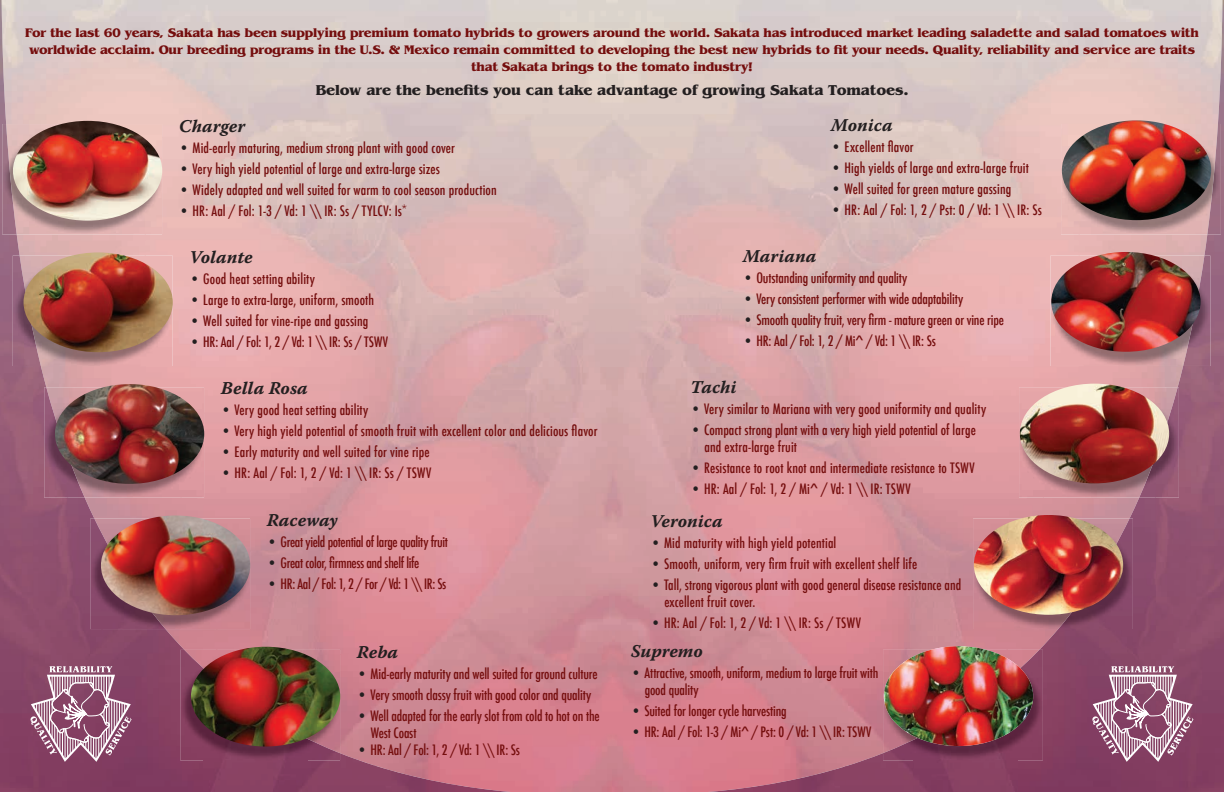
<style>
.page{position:relative;width:1224px;height:792px;background:#fff}
.page>*{position:absolute;margin:0;border:0;box-sizing:border-box;transform-origin:0 0}
.t1{font:18px "Warnock Pro Bold It Capt";color:#231f20}
.t2{font:700 15px "Benguiat";letter-spacing:-.01em;color:#231f20}
.t3{font:500 condensed 14px/17px "Futura";letter-spacing:.005em;color:#750e0e}
.t4{font:500 condensed 14px "Futura";letter-spacing:-.025em;color:#750e0e}
.t5{font:500 condensed 14px "Futura";letter-spacing:-.015em;color:#750e0e}
.t6{font:500 condensed 14px "Futura";letter-spacing:-.03em;color:#750e0e}
.t7{font:700 13px/17px "Benguiat";letter-spacing:-.02em;color:#750e0e;text-align:center}
.s1{color:#231f20}
</style>
<div class="page">
<img style="left:0;top:0;width:34px;height:792px">
<img style="left:33px;top:366px;width:35px;height:426px">
<img style="left:67px;top:498px;width:35px;height:294px">
<img style="left:102px;top:629px;width:103px;height:163px">
<img style="left:307px;top:753px;width:68px;height:39px">
<img style="left:204px;top:760px;width:103px;height:32px">
<img style="left:374px;top:765px;width:137px;height:27px">
<img style="left:1190px;top:0;width:34px;height:792px">
<img style="left:1155px;top:366px;width:36px;height:426px">
<img style="left:1121px;top:498px;width:35px;height:294px">
<img style="left:1017px;top:629px;width:105px;height:163px">
<img style="left:845px;top:753px;width:69px;height:39px">
<div style="left:914px;top:760px;width:104px;height:32px;background:#884263"></div>
<img style="left:708px;top:766px;width:138px;height:26px">
<img style="left:17px;top:221px;width:145px;height:13px">
<img style="left:2px;top:124px;width:15px;height:110px">
<img style="left:13px;top:121px;width:149px;height:100px">
<img style="left:41px;top:352px;width:132px;height:14px">
<img style="left:13px;top:256px;width:28px;height:110px">
<img style="left:24px;top:252px;width:149px;height:100px">
<img style="left:85px;top:484px;width:119px;height:14px">
<img style="left:44px;top:387px;width:41px;height:111px">
<img style="left:55px;top:384px;width:149px;height:100px">
<img style="left:165px;top:615px;width:85px;height:14px">
<img style="left:90px;top:519px;width:75px;height:110px">
<img style="left:101px;top:515px;width:149px;height:100px">
<img style="left:180px;top:650px;width:160px;height:110px">
<img style="left:191px;top:647px;width:149px;height:100px">
<img style="left:1061px;top:124px;width:146px;height:110px">
<img style="left:1207px;top:124px;width:14px;height:110px">
<img style="left:1062px;top:120px;width:149px;height:100px">
<img style="left:1050px;top:256px;width:133px;height:110px">
<img style="left:1183px;top:256px;width:27px;height:110px">
<img style="left:1051px;top:252px;width:150px;height:100px">
<img style="left:1019px;top:387px;width:120px;height:111px">
<img style="left:1139px;top:387px;width:40px;height:111px">
<img style="left:1020px;top:384px;width:149px;height:99px">
<img style="left:973px;top:519px;width:85px;height:110px">
<img style="left:1058px;top:519px;width:75px;height:110px">
<img style="left:974px;top:515px;width:149px;height:100px">
<img style="left:883px;top:650px;width:160px;height:110px">
<img style="left:884px;top:646px;width:149px;height:100px">
<svg style="left:31px;top:666px;width:101px;height:96px;background:#a4738c"></svg>
<svg style="left:1092px;top:666px;width:102px;height:96px;background:#a4738c"></svg>
<p class="t7" style="left:25px;top:24px;width:1175px">For the last 60 years, Sakata has been supplying premium tomato hybrids to growers around the world. Sakata has introduced market leading saladette and salad tomatoes with worldwide acclaim. Our breeding programs in the U.S. &amp; Mexico remain committed to developing the best new hybrids to fit your needs. Quality, reliability and service are traits that Sakata brings to the tomato industry!</p>
<p class="t2" style="left:316px;top:81px;width:594px">Below are the benefits you can take advantage of growing Sakata Tomatoes.</p>
<p class="t1" style="left:179px;top:115px;width:68px">Charger</p>
<p class="t3" style="left:179px;top:139px;width:278px"><span class="s1">•</span> Mid-early maturing, medium strong plant with good cover</p>
<p class="t3" style="left:179px;top:160px;width:263px"><span class="s1">•</span> Very high yield potential of large and extra-large sizes</p>
<p class="t3" style="left:179px;top:181px;width:319px"><span class="s1">•</span> Widely adapted and well suited for warm to cool season production</p>
<p class="t3" style="left:179px;top:202px;width:230px"><span class="s1">•</span> HR: Aal / Fol: 1-3 / Vd: 1 \\ IR: Ss / TYLCV: Is*</p>
<p class="t1" style="left:189px;top:246px;width:65px">Volante</p>
<p class="t3" style="left:189px;top:270px;width:127px"><span class="s1">•</span> Good heat setting ability</p>
<p class="t3" style="left:189px;top:291px;width:186px"><span class="s1">•</span> Large to extra-large, uniform, smooth</p>
<p class="t3" style="left:189px;top:312px;width:181px"><span class="s1">•</span> Well suited for vine-ripe and gassing</p>
<p class="t3" style="left:189px;top:333px;width:200px"><span class="s1">•</span> HR: Aal / Fol: 1, 2 / Vd: 1 \\ IR: Ss / TSWV</p>
<p class="t1" style="left:221px;top:378px;width:89px">Bella Rosa</p>
<p class="t3" style="left:221px;top:402px;width:149px"><span class="s1">•</span> Very good heat setting ability</p>
<p class="t3" style="left:221px;top:423px;width:378px"><span class="s1">•</span> Very high yield potential of smooth fruit with excellent color and delicious flavor</p>
<p class="t3" style="left:221px;top:444px;width:210px"><span class="s1">•</span> Early maturity and well suited for vine ripe</p>
<p class="t3" style="left:221px;top:465px;width:212px"><span class="s1">•</span> HR: Aal / Fol: 1, 2 / Vd: 1 \\ IR: Ss / TSWV</p>
<p class="t1" style="left:267px;top:510px;width:73px">Raceway</p>
<p class="t4" style="left:267px;top:533px;width:183px"><span class="s1">•</span> Great yield potential of large quality fruit</p>
<p class="t4" style="left:267px;top:554px;width:154px"><span class="s1">•</span> Great color, firmness and shelf life</p>
<p class="t6" style="left:267px;top:575px;width:181px"><span class="s1">•</span> HR: Aal / Fol: 1, 2 / For / Vd: 1 \\ IR: Ss</p>
<p class="t1" style="left:357px;top:641px;width:43px">Reba</p>
<p class="t3" style="left:357px;top:665px;width:242px"><span class="s1">•</span> Mid-early maturity and well suited for ground culture</p>
<p class="t3" style="left:357px;top:686px;width:236px"><span class="s1">•</span> Very smooth classy fruit with good color and quality</p>
<p class="t3" style="left:371px;top:707px;width:230px;text-indent:-14px"><span class="s1">•</span> Well adapted for the early slot from cold to hot on the<br>West Coast</p>
<p class="t5" style="left:357px;top:741px;width:165px"><span class="s1">•</span> HR: Aal / Fol: 1, 2 / Vd: 1 \\ IR: Ss</p>
<p class="t1" style="left:831px;top:115px;width:63px">Monica</p>
<p class="t3" style="left:831px;top:139px;width:84px"><span class="s1">•</span> Excellent flavor</p>
<p class="t3" style="left:831px;top:160px;width:200px"><span class="s1">•</span> High yields of large and extra-large fruit</p>
<p class="t3" style="left:831px;top:181px;width:182px"><span class="s1">•</span> Well suited for green mature gassing</p>
<p class="t3" style="left:831px;top:202px;width:213px"><span class="s1">•</span> HR: Aal / Fol: 1, 2 / Pst: 0 / Vd: 1 \\ IR: Ss</p>
<p class="t1" style="left:743px;top:246px;width:75px">Mariana</p>
<p class="t3" style="left:743px;top:270px;width:166px"><span class="s1">•</span> Outstanding uniformity and quality</p>
<p class="t3" style="left:743px;top:291px;width:222px"><span class="s1">•</span> Very consistent performer with wide adaptability</p>
<p class="t3" style="left:743px;top:312px;width:263px"><span class="s1">•</span> Smooth quality fruit, very firm - mature green or vine ripe</p>
<p class="t5" style="left:743px;top:332px;width:195px"><span class="s1">•</span> HR: Aal / Fol: 1, 2 / Mi^ / Vd: 1 \\ IR: Ss</p>
<p class="t1" style="left:690px;top:377px;width:48px">Tachi</p>
<p class="t3" style="left:690px;top:401px;width:297px"><span class="s1">•</span> Very similar to Mariana with very good uniformity and quality</p>
<p class="t3" style="left:704px;top:422px;width:273px;text-indent:-14px"><span class="s1">•</span> Compact strong plant with a very high yield potential of large and extra-large fruit</p>
<p class="t3" style="left:690px;top:460px;width:286px"><span class="s1">•</span> Resistance to root knot and intermediate resistance to TSWV</p>
<p class="t3" style="left:690px;top:481px;width:222px"><span class="s1">•</span> HR: Aal / Fol: 1, 2 / Mi^ / Vd: 1 \\ IR: TSWV</p>
<p class="t1" style="left:650px;top:510px;width:74px">Veronica</p>
<p class="t3" style="left:650px;top:534px;width:188px"><span class="s1">•</span> Mid maturity with high yield potential</p>
<p class="t3" style="left:650px;top:555px;width:268px"><span class="s1">•</span> Smooth, uniform, very firm fruit with excellent shelf life</p>
<p class="t3" style="left:664px;top:576px;width:298px;text-indent:-14px"><span class="s1">•</span> Tall, strong vigorous plant with good general disease resistance and excellent fruit cover.</p>
<p class="t3" style="left:650px;top:614px;width:212px"><span class="s1">•</span> HR: Aal / Fol: 1, 2 / Vd: 1 \\ IR: Ss / TSWV</p>
<p class="t1" style="left:631px;top:641px;width:74px">Supremo</p>
<p class="t3" style="left:645px;top:665px;width:235px;text-indent:-14px"><span class="s1">•</span> Attractive, smooth, uniform, medium to large fruit with good quality</p>
<p class="t3" style="left:631px;top:703px;width:158px"><span class="s1">•</span> Suited for longer cycle harvesting</p>
<p class="t3" style="left:631px;top:724px;width:242px"><span class="s1">•</span> HR: Aal / Fol: 1-3 / Mi^ / Pst: 0 / Vd: 1 \\ IR: TSWV</p>
</div>
